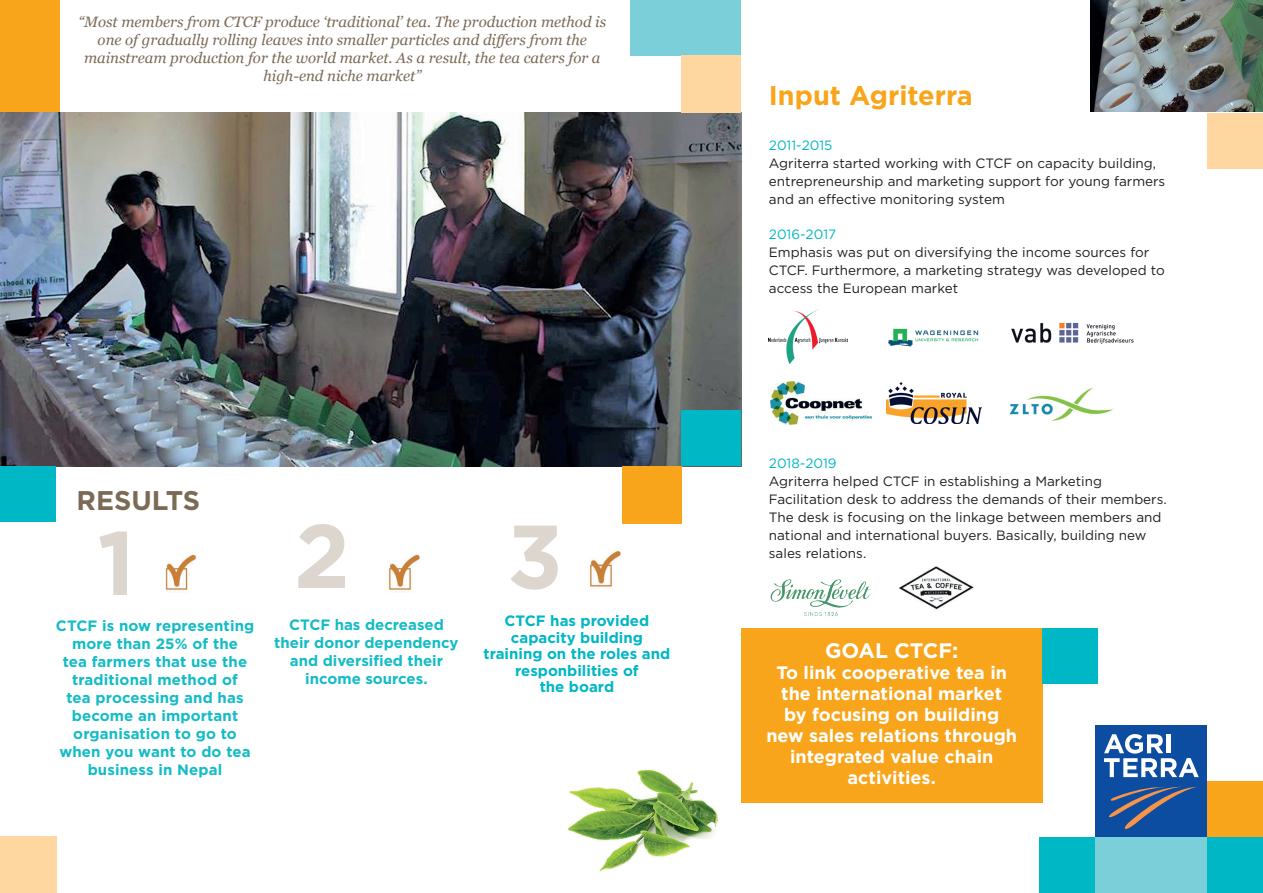
<style>
.page{position:relative;width:1263px;height:893px;background:#fff}
.page>*{position:absolute;margin:0;border:0;box-sizing:border-box;transform-origin:0 0}
.t1{font:700 90px "Gotham";color:#ddd6ce}
.t2{font:700 27px "Gotham";color:#f9a51b}
.t3{font:700 27px "Gotham";color:#7b6a56}
.t4{font:700 21px "Gotham";color:#fff}
.t5{font:700 18px/21px "Gotham";color:#fff;text-align:center}
.t6{font:700 15px/18px "Gotham";letter-spacing:.01em;color:#14bcc6;text-align:center}
.t7{font:italic 15px/18px "Georgia";color:#7b6a56;text-align:center}
.t8{font:700 15px/16.5px "Gotham";color:#00b7c5;text-align:center}
.t9{font:13.5px/18px "Gotham";color:#221e20}
.t10{font:13.5px "Gotham";color:#00b7c5}
</style>
<div class="page">
<div style="left:1207px;top:837px;width:56px;height:56px;background:#00b7c5"></div>
<div style="left:1095px;top:837px;width:112px;height:56px;background:#7bcfd9"></div>
<div style="left:0;top:0;width:59px;height:113px;background:#f9a51b"></div>
<img style="left:0;top:113px;width:741px;height:353px">
<div style="left:630px;top:0;width:111px;height:56px;background:#7bcfd9"></div>
<div style="left:682px;top:56px;width:59px;height:57px;background:#fed7a0"></div>
<div style="left:1039px;top:837px;width:56px;height:56px;background:#00b7c5"></div>
<div style="left:1207px;top:113px;width:56px;height:56px;background:#fed7a0"></div>
<div style="left:682px;top:410px;width:59px;height:56px;background:#00b7c5"></div>
<div style="left:622px;top:467px;width:60px;height:57px;background:#f9a51b"></div>
<div style="left:1207px;top:781px;width:56px;height:56px;background:#f9a51b"></div>
<div style="left:0;top:466px;width:56px;height:56px;background:#00b7c5"></div>
<img style="left:165px;top:553px;width:31px;height:38px">
<img style="left:388px;top:553px;width:32px;height:38px">
<img style="left:589px;top:549px;width:32px;height:39px">
<img style="left:567px;top:768px;width:152px;height:104px">
<img style="left:888px;top:328px;width:91px;height:19px">
<img style="left:769px;top:309px;width:79px;height:54px">
<img style="left:770px;top:381px;width:101px;height:44px">
<img style="left:887px;top:382px;width:94px;height:42px">
<img style="left:1011px;top:322px;width:123px;height:22px">
<img style="left:1009px;top:387px;width:104px;height:34px">
<img style="left:770px;top:579px;width:101px;height:37px">
<img style="left:899px;top:566px;width:75px;height:44px">
<div style="left:1095px;top:725px;width:112px;height:112px;background:#0d4da1"></div>
<svg style="left:1104px;top:734px;width:95px;height:43px"></svg>
<svg style="left:1109px;top:786px;width:87px;height:43px"></svg>
<div style="left:741px;top:628px;width:301px;height:174px;background:#f9a51b"></div>
<div style="left:1042px;top:628px;width:55px;height:56px;background:#00b7c5"></div>
<img style="left:1091px;top:0;width:172px;height:112px">
<div style="left:0;top:837px;width:57px;height:56px;background:#fed7a0"></div>
<p class="t7" style="left:78px;top:13px;width:529px">“Most members from CTCF produce ‘traditional’ tea. The production method is one of gradually rolling leaves into smaller particles and differs from the mainstream production for the world market. As a result, the tea caters for a high-end niche market”</p>
<h2 class="t3" style="left:77px;top:483px;width:125px">RESULTS</h2>
<h1 class="t1" style="left:97px;top:503px;width:39px">1</h1>
<h1 class="t1" style="left:294px;top:496px;width:58px">2</h1>
<h1 class="t1" style="left:507px;top:497px;width:57px">3</h1>
<p class="t8" style="left:484px;top:613px;width:188px">CTCF has provided capacity building training on the roles and responbilities of<br>the board</p>
<p class="t6" style="left:56px;top:616px;width:200px">CTCF is now representing more than 25% of the<br>tea farmers that use the traditional method of<br>tea processing and has become an important organisation to go to when you want to do tea business in Nepal</p>
<p class="t6" style="left:274px;top:616px;width:186px">CTCF has decreased their donor dependency and diversified their income sources.</p>
<h2 class="t2" style="left:769px;top:78px;width:205px">Input Agriterra</h2>
<p class="t10" style="left:769px;top:138px;width:65px">2011-2015</p>
<p class="t9" style="left:769px;top:154px;width:398px">Agriterra started working with CTCF on capacity building, entrepreneurship and marketing support for young farmers and an effective monitoring system</p>
<p class="t10" style="left:769px;top:227px;width:69px">2016-2017</p>
<p class="t9" style="left:769px;top:243px;width:397px">Emphasis was put on diversifying the income sources for<br>CTCF. Furthermore, a marketing strategy was developed to access the European market</p>
<p class="t10" style="left:769px;top:456px;width:69px">2018-2019</p>
<p class="t9" style="left:769px;top:472px;width:399px">Agriterra helped CTCF in establishing a Marketing Facilitation desk to address the demands of their members.<br>The desk is focusing on the linkage between members and national and international buyers. Basically, building new sales relations.</p>
<h3 class="t4" style="left:825px;top:636px;width:135px">GOAL CTCF:</h3>
<h3 class="t5" style="left:766px;top:662px;width:252px">To link cooperative tea in the international market<br>by focusing on building new sales relations through integrated value chain activities.</h3>
</div>
